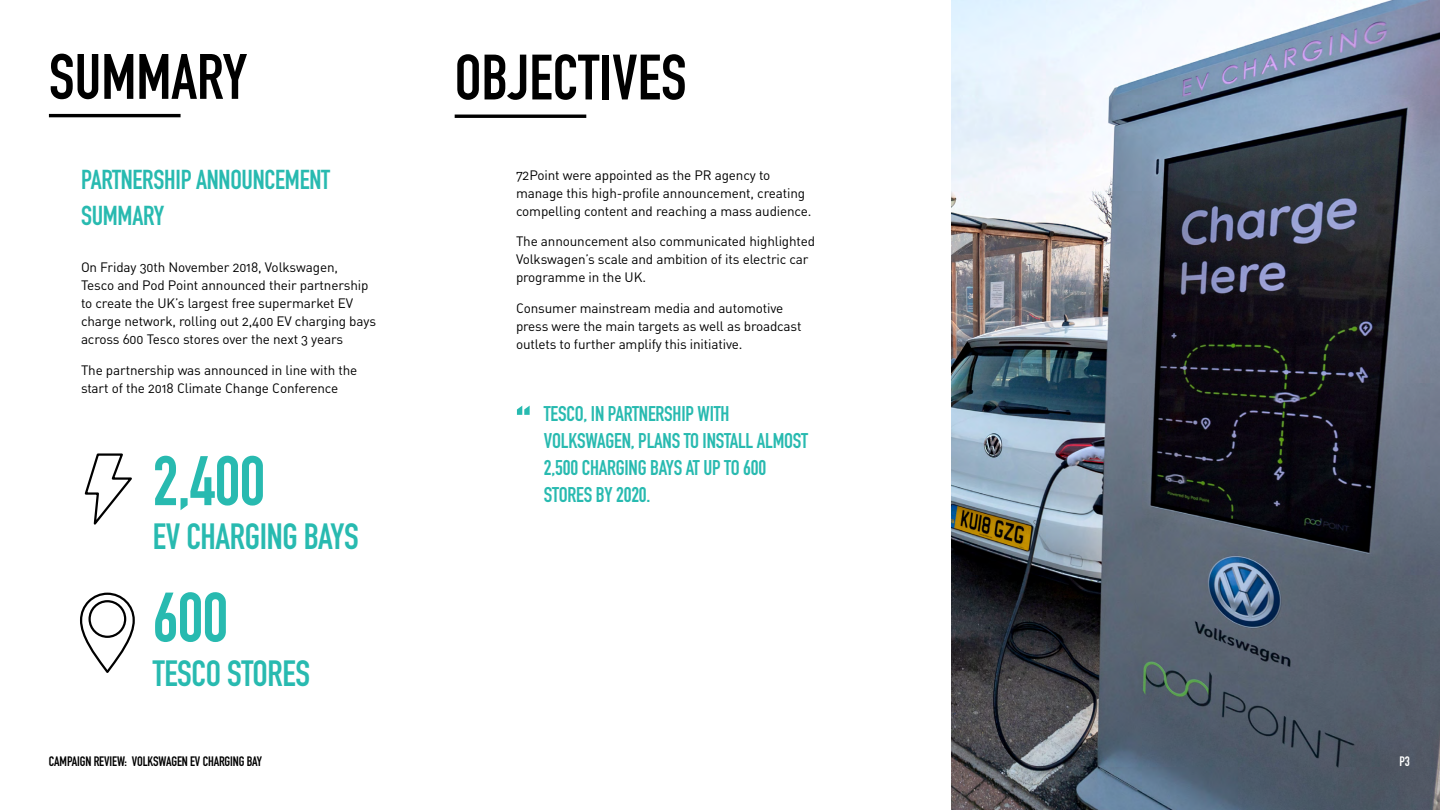
<style>
.page{position:relative;width:1440px;height:810px;background:#fff}
.page>*{position:absolute;margin:0;border:0;box-sizing:border-box;transform-origin:0 0}
.t1{font:700 68.85px/136.4px "DIN Condensed";letter-spacing:-.01em;color:#28bab0}
.t2{font:700 63px "DIN Condensed";color:#000}
.t3{font:700 52.5px "DIN Condensed";color:#28bab0}
.t4{font:700 36px "DIN Condensed";letter-spacing:-.01em;color:#28bab0}
.t5{font:700 27px/36px "DIN Condensed";letter-spacing:-.01em;color:#28bab0}
.t6{font:700 21px/27px "DIN Condensed";letter-spacing:-.01em;color:#28bab0}
.t7{font:13.5px/18px "DIN Regular Alternate";letter-spacing:-.01em;color:#000}
.t8{font:700 13.5px "DIN Condensed";letter-spacing:-.01em;color:#000}
.t9{font:700 13.5px "DIN Condensed";color:#fff}
</style>
<div class="page">
<hr style="left:49px;top:114px;width:132px;height:3px;background:#000">
<img style="left:951px;top:0;width:489px;height:810px">
<svg style="left:84px;top:453px;width:48px;height:72px"></svg>
<svg style="left:80px;top:592px;width:55px;height:81px"></svg>
<hr style="left:455px;top:115px;width:131px;height:3px;background:#000">
<h2 class="t2" style="left:49px;top:34px;width:200px">SUMMARY</h2>
<h3 class="t5" style="left:81px;top:161px;width:251px">PARTNERSHIP ANNOUNCEMENT<br>SUMMARY</h3>
<p class="t7" style="left:81px;top:258px;width:297px">On Friday 30th November 2018, Volkswagen,<br>Tesco and Pod Point announced their partnership to create the UK’s largest free supermarket EV charge network, rolling out 2,400 EV charging bays across 600 Tesco stores over the next 3 years</p>
<p class="t7" style="left:81px;top:361px;width:278px">The partnership was announced in line with the start of the 2018 Climate Change Conference</p>
<h1 class="t1" style="left:153px;top:412px;width:114px">2,400<br>600</h1>
<h3 class="t4" style="left:153px;top:512px;width:208px">EV CHARGING BAYS</h3>
<h3 class="t4" style="left:153px;top:649px;width:159px">TESCO STORES</h3>
<h2 class="t2" style="left:455px;top:35px;width:233px">OBJECTIVES</h2>
<p class="t7" style="left:516px;top:166px;width:297px">72Point were appointed as the PR agency to manage this high-profile announcement, creating compelling content and reaching a mass audience.</p>
<p class="t7" style="left:516px;top:232px;width:301px">The announcement also communicated highlighted<br>Volkswagen’s scale and ambition of its electric car programme in the UK.</p>
<p class="t7" style="left:516px;top:299px;width:287px">Consumer mainstream media and automotive press were the main targets as well as broadcast outlets to further amplify this initiative.</p>
<h3 class="t3" style="left:516px;top:389px;width:16px">“</h3>
<h3 class="t6" style="left:544px;top:400px;width:266px">TESCO, IN PARTNERSHIP WITH<br>VOLKSWAGEN, PLANS TO INSTALL ALMOST<br>2,500 CHARGING BAYS AT UP TO 600<br>STORES BY 2020.</h3>
<p class="t8" style="left:49px;top:752px;width:215px">CAMPAIGN REVIEW: VOLKSWAGEN EV CHARGING BAY</p>
<p class="t9" style="left:1400px;top:752px;width:12px">P3</p>
</div>
